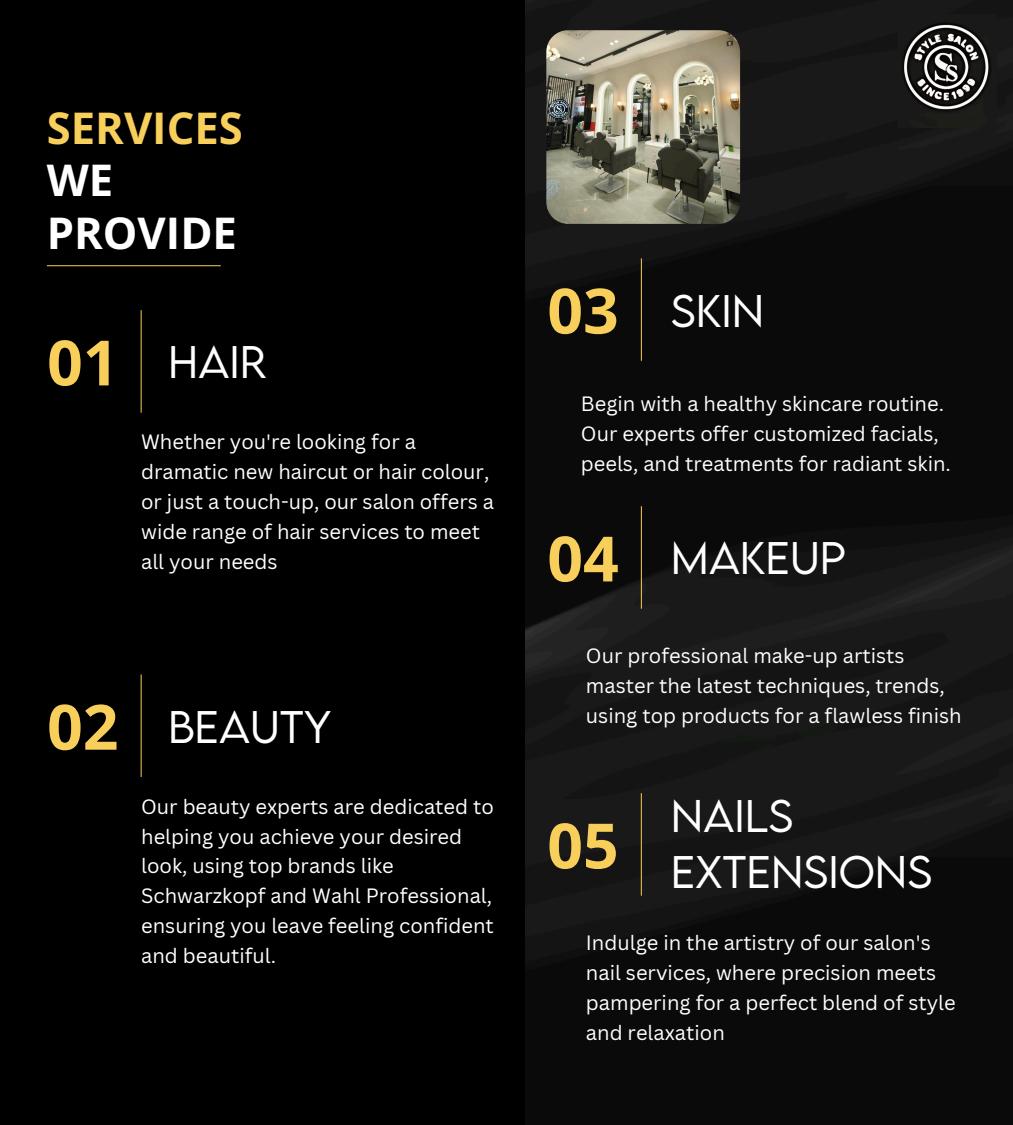
<style>
.page{position:relative;width:1013px;height:1125px;background:#fff}
.page>*{position:absolute;margin:0;border:0;box-sizing:border-box;transform-origin:0 0}
.t1{font:700 62.52px "Open Sans";color:#f8cf5b}
.t2{font:700 43.56px/52.6px "Open Sans";color:#fff}
.t3{font:700 43.56px "Open Sans";color:#f8cf5b}
.t4{font:300 40.59px/56.8px "LEMONMILK";color:#fff}
.t5{font:20.19px/30px "Canva Sans";color:#fff}
</style>
<div class="page">
<img style="left:0;top:0;width:1012px;height:1125px">
<div style="left:0;top:0;width:524px;height:1124px;background:#000"></div>
<hr style="left:47px;top:265px;width:174px;height:1px;background:#f8cf5b">
<hr style="left:141px;top:310px;width:1px;height:103px;background:#f8cf5b">
<hr style="left:141px;top:674px;width:1px;height:103px;background:#f8cf5b">
<hr style="left:641px;top:258px;width:1px;height:103px;background:#f8cf5b">
<hr style="left:641px;top:506px;width:1px;height:103px;background:#f8cf5b">
<hr style="left:641px;top:793px;width:1px;height:103px;background:#f8cf5b">
<img style="left:546px;top:30px;width:194px;height:194px;border-radius:22px">
<img style="left:898px;top:14px;width:98px;height:113px">
<p class="t3" style="left:47px;top:98px;width:197px">SERVICES</p>
<h1 class="t2" style="left:47px;top:153px;width:192px">WE<br>PROVIDE</h1>
<p class="t1" style="left:47px;top:319px;width:73px">01</p>
<p class="t4" style="left:168px;top:333px;width:100px">HAIR</p>
<h2 class="t5" style="left:141px;top:426px;width:354px">Whether you're looking for a dramatic new haircut or hair colour, or just a touch-up, our salon offers a wide range of hair services to meet all your needs</h2>
<p class="t1" style="left:47px;top:683px;width:73px">02</p>
<p class="t4" style="left:168px;top:697px;width:164px">BEAUTY</p>
<p class="t5" style="left:141px;top:791px;width:354px">Our beauty experts are dedicated to helping you achieve your desired look, using top brands like<br>Schwarzkopf and Wahl Professional, ensuring you leave feeling confident and beautiful.</p>
<h2 class="t1" style="left:547px;top:267px;width:73px">03</h2>
<p class="t4" style="left:671px;top:281px;width:95px">SKIN</p>
<p class="t5" style="left:581px;top:388px;width:371px">Begin with a healthy skincare routine.<br>Our experts offer customized facials, peels, and treatments for radiant skin.</p>
<p class="t1" style="left:547px;top:515px;width:73px">04</p>
<p class="t4" style="left:671px;top:529px;width:176px">MAKEUP</p>
<p class="t5" style="left:586px;top:640px;width:377px">Our professional make-up artists master the latest techniques, trends, using top products for a flawless finish</p>
<h2 class="t1" style="left:547px;top:802px;width:73px">05</h2>
<p class="t4" style="left:671px;top:786px;width:263px">NAILS<br>EXTENSIONS</p>
<p class="t5" style="left:586px;top:927px;width:371px">Indulge in the artistry of our salon's nail services, where precision meets pampering for a perfect blend of style and relaxation</p>
</div>
